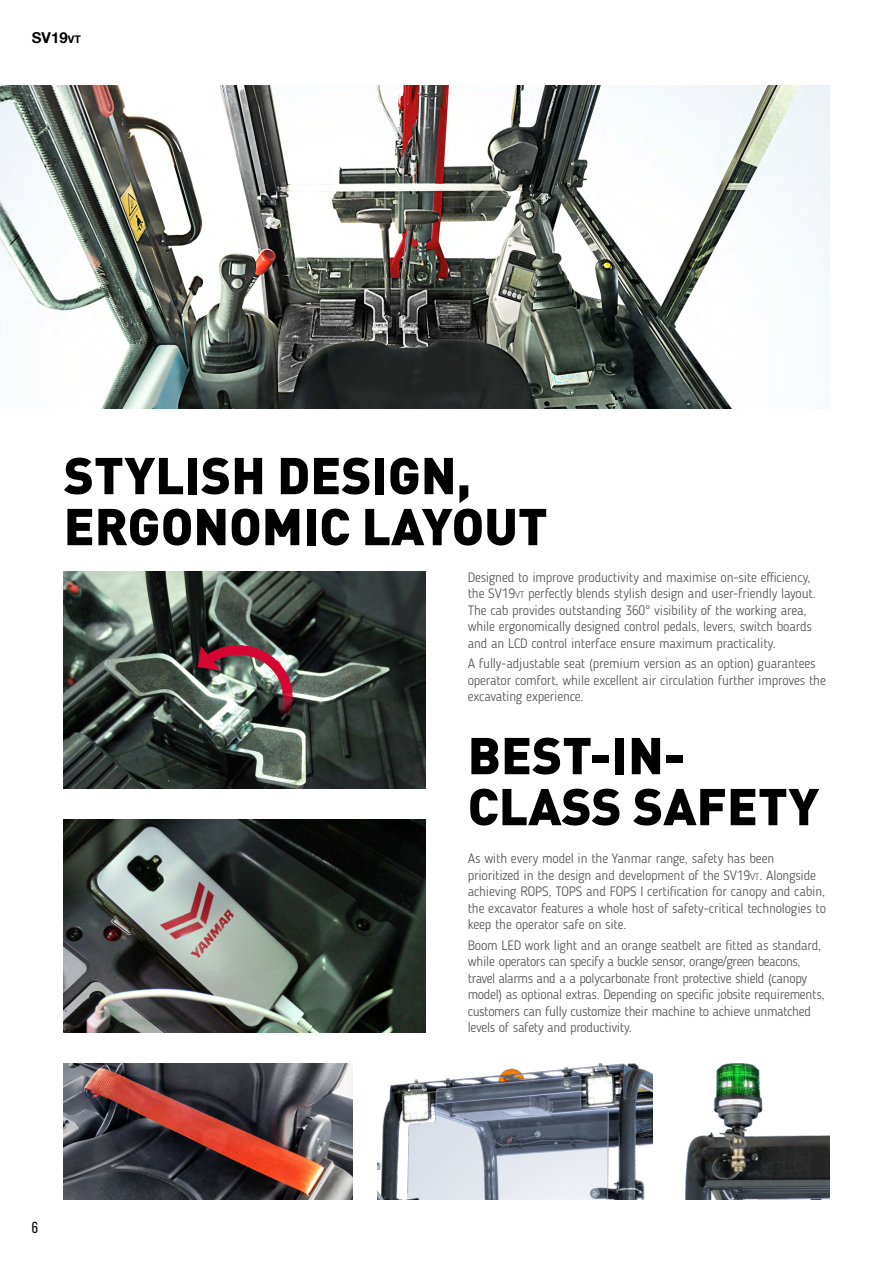
<style>
.page{position:relative;width:893px;height:1263px;background:#fff}
.page>*{position:absolute;margin:0;border:0;box-sizing:border-box;transform-origin:0 0}
.t1{font:900 51px/51px "DIN Pro";color:#000}
.t2{font:15.9px "Bebas Neue";color:#000}
.t3{font:700 15px "Helvetica Neue LT Com";color:#000}
.t4{font:300 13.5px/16.5px "Blogger Sans";letter-spacing:-.01em;color:#535453}
.s1{font-size:10.5px}
.s2{font-size:9.45px}
</style>
<div class="page">
<img style="left:0;top:85px;width:829px;height:324px">
<img style="left:64px;top:820px;width:361px;height:212px">
<img style="left:378px;top:1063px;width:275px;height:136px">
<img style="left:685px;top:1063px;width:144px;height:136px">
<img style="left:64px;top:1063px;width:289px;height:136px">
<img style="left:64px;top:571px;width:361px;height:217px">
<img style="left:197px;top:633px;width:96px;height:94px">
<p class="t3" style="left:32px;top:28px;width:50px">SV19<span class="s1">vt</span></p>
<h1 class="t1" style="left:64px;top:444px;width:485px">STYLISH DESIGN,<br>ERGONOMIC LAYOUT</h1>
<p class="t4" style="left:468px;top:569px;width:350px">Designed to improve productivity and maximise on-site efficiency, the SV19<span class="s2">vt</span> perfectly blends stylish design and user-friendly layout.<br>The cab provides outstanding 360° visibility of the working area, while ergonomically designed control pedals, levers, switch boards and an LCD control interface ensure maximum practicality.</p>
<p class="t4" style="left:468px;top:655px;width:360px">A fully-adjustable seat (premium version as an option) guarantees operator comfort, while excellent air circulation further improves the excavating experience.</p>
<p class="t2" style="left:32px;top:1219px;width:8px">6</p>
<h1 class="t1" style="left:468px;top:724px;width:353px">BEST-IN-<br>CLASS SAFETY</h1>
<p class="t4" style="left:468px;top:850px;width:360px">As with every model in the Yanmar range, safety has been prioritized in the design and development of the SV19<span class="s2">vt</span>. Alongside achieving ROPS, TOPS and FOPS I certification for canopy and cabin, the excavator features a whole host of safety-critical technologies to keep the operator safe on site.</p>
<p class="t4" style="left:468px;top:937px;width:358px">Boom LED work light and an orange seatbelt are fitted as standard, while operators can specify a buckle sensor, orange/green beacons, travel alarms and a a polycarbonate front protective shield (canopy model) as optional extras. Depending on specific jobsite requirements, customers can fully customize their machine to achieve unmatched levels of safety and productivity.</p>
</div>
